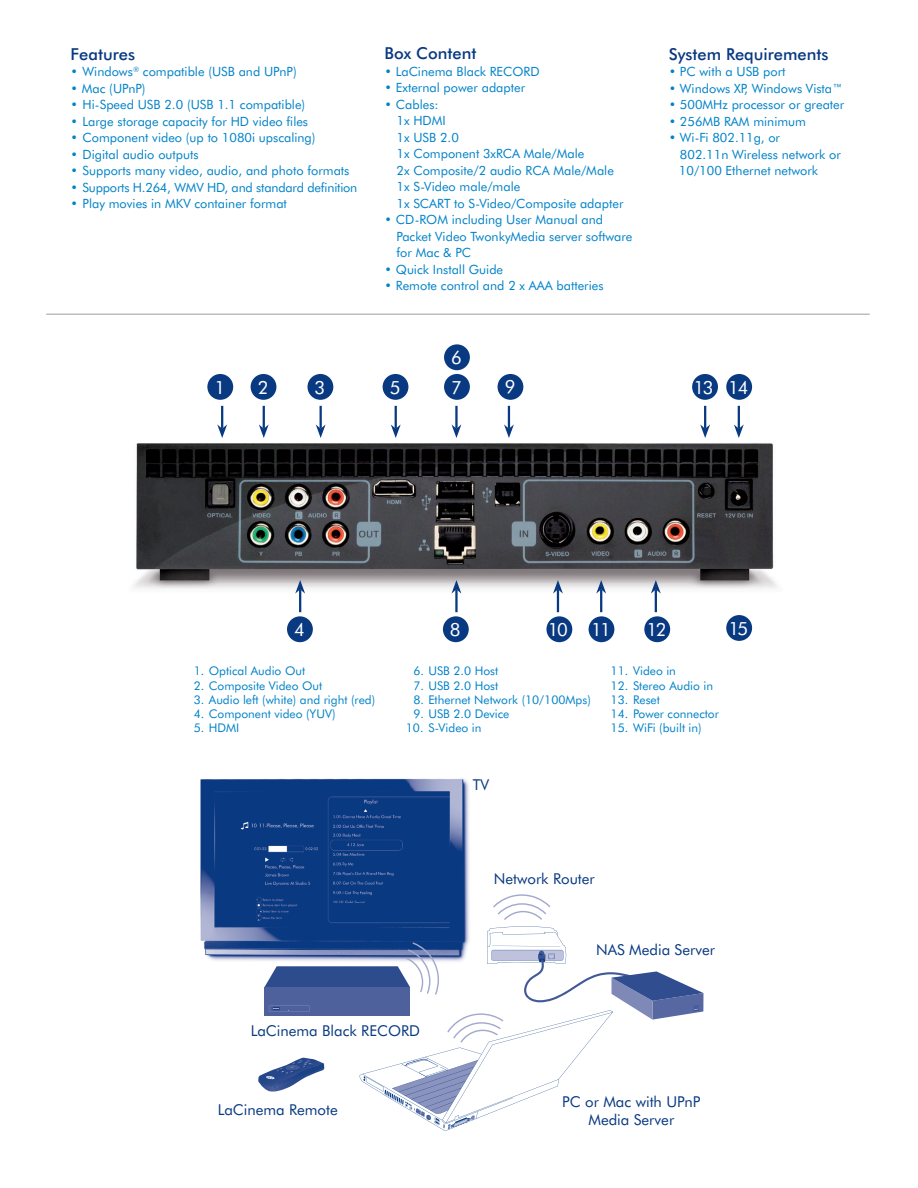
<style>
.page{position:relative;width:918px;height:1188px;background:#fff}
.page>*{position:absolute;margin:0;border:0;box-sizing:border-box;transform-origin:0 0}
.t1{font:18.15px "Futura BT";letter-spacing:-.08em;color:#fff}
.t2{font:500 16.5px "Futura BT";color:#083981}
.t3{font:15px/18px "Futura BT";color:#083981;text-align:center}
.t4{font:12.75px/16.5px "Futura BT";color:#0082c8}
.t5{font:12px "Futura BT";color:#0082c8}
</style>
<div class="page">
<img style="left:134px;top:420px;width:643px;height:209px">
<hr style="left:46px;top:313px;width:824px;height:2px;background:#bcbdc0">
<hr style="left:221px;top:406px;width:2px;height:23px;background:#083981">
<svg style="left:217px;top:424px;width:10px;height:14px"></svg>
<hr style="left:263px;top:406px;width:2px;height:23px;background:#083981">
<svg style="left:259px;top:424px;width:10px;height:14px"></svg>
<hr style="left:320px;top:406px;width:2px;height:23px;background:#083981">
<svg style="left:316px;top:424px;width:10px;height:14px"></svg>
<hr style="left:395px;top:406px;width:2px;height:23px;background:#083981">
<svg style="left:391px;top:424px;width:10px;height:14px"></svg>
<hr style="left:455px;top:406px;width:3px;height:23px;background:#083981">
<svg style="left:452px;top:424px;width:9px;height:14px"></svg>
<hr style="left:508px;top:406px;width:2px;height:23px;background:#083981">
<svg style="left:504px;top:424px;width:10px;height:14px"></svg>
<hr style="left:704px;top:406px;width:2px;height:23px;background:#083981">
<svg style="left:700px;top:424px;width:10px;height:14px"></svg>
<hr style="left:738px;top:406px;width:2px;height:23px;background:#083981">
<svg style="left:734px;top:424px;width:10px;height:14px"></svg>
<hr style="left:299px;top:589px;width:2px;height:23px;background:#083981">
<svg style="left:295px;top:580px;width:10px;height:14px"></svg>
<hr style="left:455px;top:589px;width:3px;height:23px;background:#083981">
<svg style="left:452px;top:580px;width:9px;height:14px"></svg>
<hr style="left:557px;top:589px;width:2px;height:23px;background:#083981">
<svg style="left:553px;top:580px;width:10px;height:14px"></svg>
<hr style="left:600px;top:589px;width:2px;height:23px;background:#083981">
<svg style="left:596px;top:580px;width:10px;height:14px"></svg>
<hr style="left:655px;top:589px;width:2px;height:23px;background:#083981">
<svg style="left:651px;top:580px;width:10px;height:14px"></svg>
<div style="left:287px;top:616px;width:26px;height:26px;background:#083981;border-radius:50%"></div>
<div style="left:251px;top:374px;width:25px;height:26px;background:#083981;border-radius:50%"></div>
<div style="left:308px;top:374px;width:25px;height:26px;background:#083981;border-radius:50%"></div>
<div style="left:443px;top:616px;width:26px;height:26px;background:#083981;border-radius:50%"></div>
<div style="left:546px;top:616px;width:26px;height:26px;background:#083981;border-radius:50%"></div>
<div style="left:589px;top:616px;width:25px;height:26px;background:#083981;border-radius:50%"></div>
<div style="left:644px;top:616px;width:26px;height:26px;background:#083981;border-radius:50%"></div>
<div style="left:726px;top:615px;width:26px;height:26px;background:#083981;border-radius:50%"></div>
<div style="left:692px;top:374px;width:26px;height:26px;background:#083981;border-radius:50%"></div>
<div style="left:726px;top:374px;width:26px;height:26px;background:#083981;border-radius:50%"></div>
<div style="left:207px;top:374px;width:26px;height:26px;background:#083981;border-radius:50%"></div>
<div style="left:383px;top:374px;width:25px;height:26px;background:#083981;border-radius:50%"></div>
<div style="left:444px;top:374px;width:26px;height:26px;background:#083981;border-radius:50%"></div>
<div style="left:444px;top:344px;width:26px;height:26px;background:#083981;border-radius:50%"></div>
<div style="left:498px;top:374px;width:25px;height:26px;background:#083981;border-radius:50%"></div>
<img style="left:200px;top:778px;width:269px;height:183px">
<svg style="left:258px;top:894px;width:445px;height:237px"></svg>
<p class="t2" style="left:71px;top:44px;width:66px">Features</p>
<p class="t4" style="left:71px;top:63px;width:228px">• Windows<sup>®</sup> compatible (USB and UPnP)</p>
<p class="t4" style="left:71px;top:80px;width:77px">• Mac (UPnP)</p>
<p class="t4" style="left:71px;top:96px;width:236px">• Hi-Speed USB 2.0 (USB 1.1 compatible)</p>
<p class="t4" style="left:71px;top:113px;width:239px">• Large storage capacity for HD video files</p>
<p class="t4" style="left:71px;top:129px;width:246px">• Component video (up to 1080i upscaling)</p>
<p class="t4" style="left:71px;top:146px;width:130px">• Digital audio outputs</p>
<p class="t4" style="left:71px;top:162px;width:280px">• Supports many video, audio, and photo formats</p>
<p class="t4" style="left:71px;top:179px;width:288px">• Supports H.264, WMV HD, and standard definition</p>
<p class="t4" style="left:71px;top:195px;width:218px">• Play movies in MKV container format</p>
<p class="t2" style="left:385px;top:44px;width:93px">Box Content</p>
<p class="t4" style="left:385px;top:63px;width:157px">• LaCinema Black RECORD</p>
<p class="t4" style="left:385px;top:80px;width:142px">• External power adapter</p>
<p class="t4" style="left:397px;top:96px;width:228px;text-indent:-12px">• Cables:<br>1x HDMI<br>1x USB 2.0<br>1x Component 3xRCA Male/Male<br>2x Composite/2 audio RCA Male/Male<br>1x S-Video male/male<br>1x SCART to S-Video/Composite adapter</p>
<p class="t4" style="left:397px;top:212px;width:237px;text-indent:-12px">• CD-ROM including User Manual and<br>Packet Video TwonkyMedia server software for Mac &amp; PC</p>
<p class="t4" style="left:385px;top:261px;width:120px">• Quick Install Guide</p>
<p class="t4" style="left:385px;top:278px;width:220px">• Remote control and 2 x AAA batteries</p>
<h1 class="t1" style="left:451px;top:347px;width:12px">6</h1>
<p class="t2" style="left:669px;top:44px;width:161px">System Requirements</p>
<p class="t4" style="left:669px;top:63px;width:118px">• PC with a USB port</p>
<p class="t4" style="left:669px;top:80px;width:176px">• Windows XP, Windows Vista™</p>
<p class="t4" style="left:669px;top:96px;width:177px">• 500MHz processor or greater</p>
<p class="t4" style="left:669px;top:113px;width:139px">• 256MB RAM minimum</p>
<p class="t4" style="left:679px;top:129px;width:164px;text-indent:-10px">• Wi-Fi 802.11g, or<br>802.11n Wireless network or<br>10/100 Ethernet network</p>
<h1 class="t1" style="left:505px;top:375px;width:12px">9</h1>
<h1 class="t1" style="left:214px;top:377px;width:12px">1</h1>
<h1 class="t1" style="left:390px;top:377px;width:12px">5</h1>
<h1 class="t1" style="left:451px;top:377px;width:12px">7</h1>
<h1 class="t1" style="left:694px;top:377px;width:56px">13 14</h1>
<h1 class="t1" style="left:258px;top:377px;width:12px">2</h1>
<h1 class="t1" style="left:315px;top:377px;width:12px">3</h1>
<h1 class="t1" style="left:294px;top:619px;width:12px">4</h1>
<p class="t5" style="left:194px;top:664px;width:113px">1. Optical Audio Out</p>
<p class="t5" style="left:194px;top:678px;width:130px">2. Composite Video Out</p>
<p class="t5" style="left:194px;top:692px;width:183px">3. Audio left (white) and right (red)</p>
<p class="t5" style="left:194px;top:707px;width:143px">4. Component video (YUV)</p>
<p class="t5" style="left:194px;top:721px;width:47px">5. HDMI</p>
<h1 class="t1" style="left:450px;top:619px;width:12px">8</h1>
<h1 class="t1" style="left:548px;top:619px;width:22px">10</h1>
<h1 class="t1" style="left:591px;top:619px;width:21px">11</h1>
<h1 class="t1" style="left:646px;top:619px;width:22px">12</h1>
<h1 class="t1" style="left:728px;top:618px;width:22px">15</h1>
<p class="t5" style="left:413px;top:664px;width:86px">6. USB 2.0 Host</p>
<p class="t5" style="left:413px;top:678px;width:86px">7. USB 2.0 Host</p>
<p class="t5" style="left:413px;top:692px;width:179px">8. Ethernet Network (10/100Mps)</p>
<p class="t5" style="left:413px;top:707px;width:98px">9. USB 2.0 Device</p>
<p class="t5" style="left:406px;top:721px;width:77px">10. S-Video in</p>
<p class="t3" style="left:473px;top:775px;width:18px">TV</p>
<p class="t5" style="left:611px;top:664px;width:67px">11. Video in</p>
<p class="t5" style="left:611px;top:678px;width:104px">12. Stereo Audio in</p>
<p class="t5" style="left:611px;top:692px;width:51px">13. Reset</p>
<p class="t5" style="left:611px;top:707px;width:110px">14. Power connector</p>
<p class="t5" style="left:611px;top:721px;width:93px">15. WiFi (built in)</p>
<p class="t3" style="left:494px;top:870px;width:102px">Network Router</p>
<p class="t3" style="left:596px;top:941px;width:120px">NAS Media Server</p>
<p class="t3" style="left:251px;top:1022px;width:171px">LaCinema Black RECORD</p>
<p class="t3" style="left:218px;top:1100px;width:121px">LaCinema Remote</p>
<p class="t3" style="left:562px;top:1093px;width:140px">PC or Mac with UPnP<br>Media Server</p>
</div>
